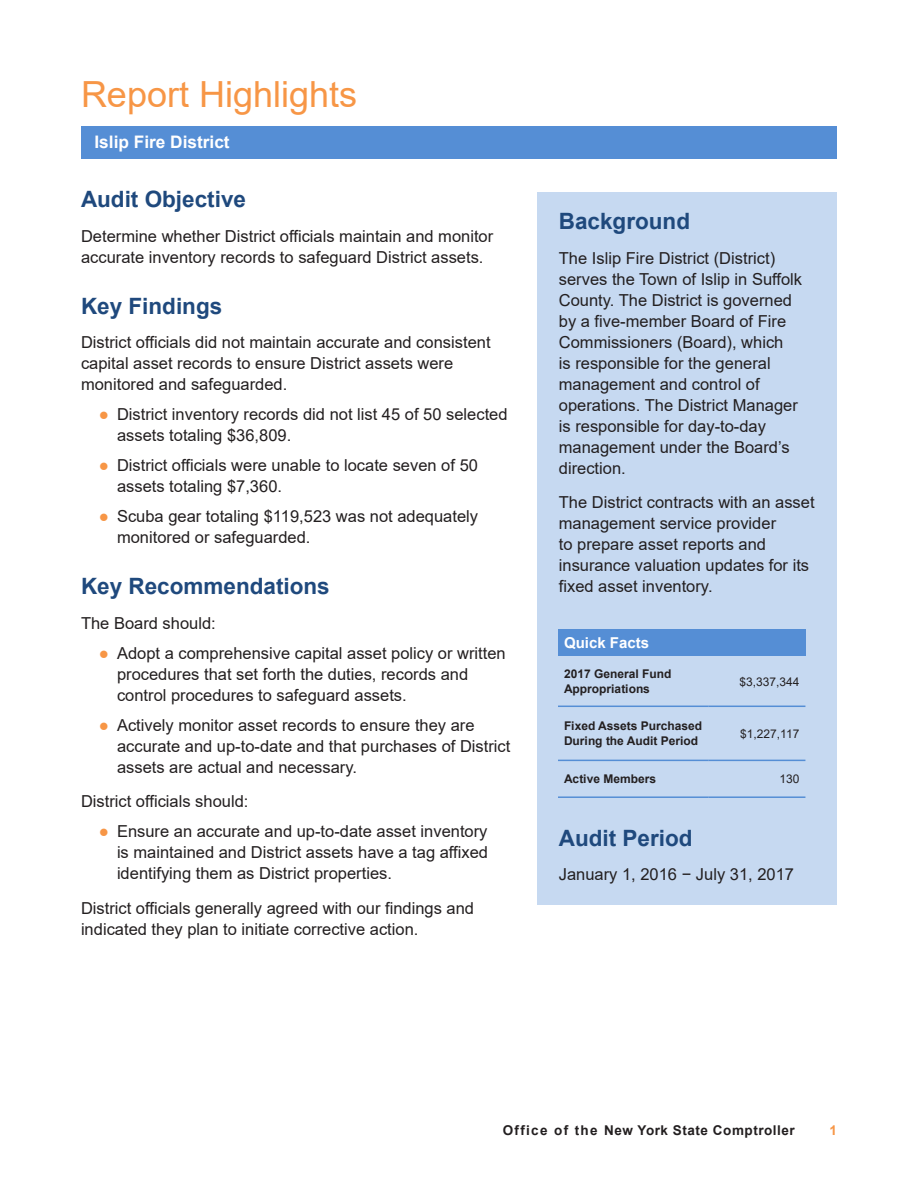
<style>
.page{position:relative;width:918px;height:1188px;background:#fff}
.page>*{position:absolute;margin:0;border:0;box-sizing:border-box;transform-origin:0 0}
.Section_Heads{font:36px "Arial";color:#f79646}
._2_Subheads{font:700 22.5px "Arial";color:#1f497d}
.t1{font:700 17.25px "Arial";color:#fff}
.Body_Text{font:16.5px/21px "Arial";color:#231f20}
.Footnotes{font:700 15px "Arial";color:#fff}
.t2{font:700 13.5px "Arial";letter-spacing:.04em;color:#231f20}
.t3{font:700 13.5px "Arial";color:#f79646}
.Footnotes-2{font:700 12px/15px "Arial";color:#231f20}
.Footnotes-3{font:12px "Arial";color:#231f20}
.s1{color:#f79646}
</style>
<div class="page">
<hr style="left:81px;top:126px;width:756px;height:3px;background:#558ed5">
<div style="left:538px;top:192px;width:299px;height:712px;background:#c6d9f1"></div>
<div style="left:81px;top:128px;width:756px;height:31px;background:#558ed5"></div>
<div style="left:558px;top:629px;width:247px;height:27px;background:#558ed5"></div>
<hr style="left:558px;top:706px;width:150px;height:1px;background:#558ed5">
<hr style="left:708px;top:706px;width:97px;height:1px;background:#558ed5">
<hr style="left:558px;top:760px;width:150px;height:1px;background:#558ed5">
<hr style="left:708px;top:760px;width:97px;height:1px;background:#558ed5">
<hr style="left:558px;top:796px;width:150px;height:2px;background:#558ed5">
<hr style="left:708px;top:796px;width:97px;height:2px;background:#558ed5">
<p class="Section_Heads" style="left:81px;top:70px;width:278px">Report Highlights</p>
<p class="t1" style="left:94px;top:129px;width:137px">Islip Fire District</p>
<p class="_2_Subheads" style="left:81px;top:184px;width:167px">Audit Objective</p>
<p class="Body_Text" style="left:81px;top:226px;width:414px">Determine whether District officials maintain and monitor accurate inventory records to safeguard District assets.</p>
<p class="_2_Subheads" style="left:81px;top:290px;width:143px">Key Findings</p>
<p class="Body_Text" style="left:81px;top:332px;width:411px">District officials did not maintain accurate and consistent capital asset records to ensure District assets were monitored and safeguarded.</p>
<p class="Body_Text" style="left:117px;top:404px;width:392px;text-indent:-18px"><span class="s1">●</span> District inventory records did not list 45 of 50 selected assets totaling $36,809.</p>
<p class="Body_Text" style="left:117px;top:455px;width:363px;text-indent:-18px"><span class="s1">●</span> District officials were unable to locate seven of 50 assets totaling $7,360.</p>
<p class="Body_Text" style="left:117px;top:506px;width:363px;text-indent:-18px"><span class="s1">●</span> Scuba gear totaling $119,523 was not adequately monitored or safeguarded.</p>
<p class="_2_Subheads" style="left:81px;top:571px;width:250px">Key Recommendations</p>
<p class="Body_Text" style="left:81px;top:613px;width:136px">The Board should:</p>
<p class="Body_Text" style="left:117px;top:643px;width:390px;text-indent:-18px"><span class="s1">●</span> Adopt a comprehensive capital asset policy or written procedures that set forth the duties, records and control procedures to safeguard assets.</p>
<p class="Body_Text" style="left:117px;top:715px;width:395px;text-indent:-18px"><span class="s1">●</span> Actively monitor asset records to ensure they are accurate and up-to-date and that purchases of District assets are actual and necessary.</p>
<p class="Body_Text" style="left:81px;top:791px;width:169px">District officials should:</p>
<p class="Body_Text" style="left:117px;top:821px;width:373px;text-align:justify;text-indent:-18px"><span class="s1">●</span> Ensure an accurate and up-to-date asset inventory is maintained and District assets have a tag affixed identifying them as District properties.</p>
<p class="Body_Text" style="left:81px;top:898px;width:395px">District officials generally agreed with our findings and indicated they plan to initiate corrective action.</p>
<p class="_2_Subheads" style="left:559px;top:206px;width:133px">Background</p>
<p class="Body_Text" style="left:559px;top:247px;width:245px">The Islip Fire District (District) serves the Town of Islip in Suffolk<br>County. The District is governed by a five-member Board of Fire<br>Commissioners (Board), which<br>is responsible for the general management and control of operations. The District Manager is responsible for day-to-day management under the Board’s direction.</p>
<p class="Body_Text" style="left:559px;top:492px;width:257px">The District contracts with an asset management service provider<br>to prepare asset reports and insurance valuation updates for its fixed asset inventory.</p>
<p class="Footnotes" style="left:564px;top:632px;width:87px">Quick Facts</p>
<p class="Footnotes-2" style="left:564px;top:666px;width:109px">2017 General Fund<br>Appropriations</p>
<p class="Footnotes-3" style="left:739px;top:673px;width:62px">$3,337,344</p>
<p class="Footnotes-2" style="left:564px;top:719px;width:140px">Fixed Assets Purchased<br>During the Audit Period</p>
<p class="Footnotes-3" style="left:740px;top:725px;width:61px">$1,227,117</p>
<p class="Footnotes-2" style="left:564px;top:772px;width:94px">Active Members</p>
<p class="Footnotes-3" style="left:779px;top:771px;width:22px">130</p>
<p class="_2_Subheads" style="left:559px;top:822px;width:135px">Audit Period</p>
<p class="Body_Text" style="left:559px;top:864px;width:237px">January 1, 2016 − July 31, 2017</p>
<p class="t2" style="left:503px;top:1121px;width:294px">Office of the New York State Comptroller</p>
<p class="t3" style="left:829px;top:1121px;width:9px">1</p>
</div>
